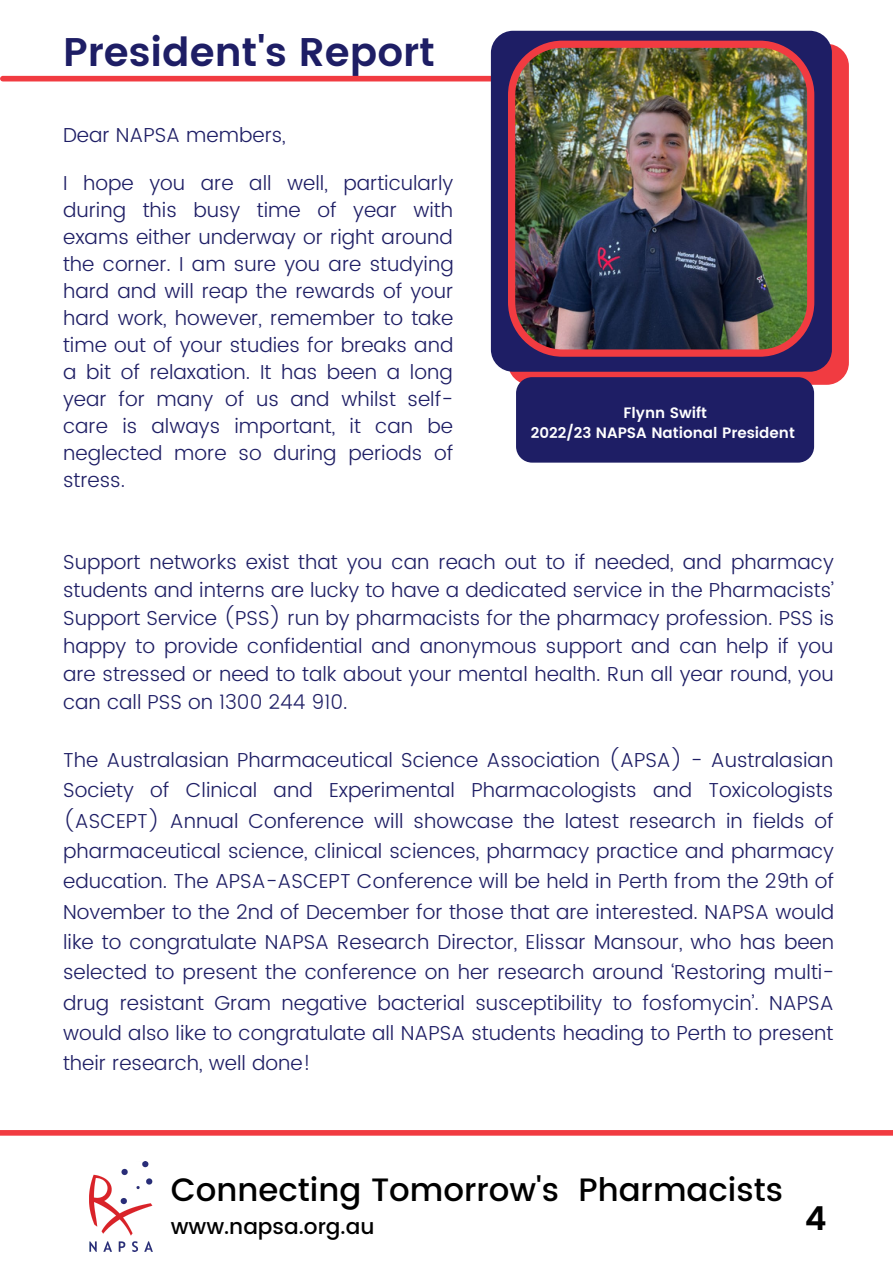
<style>
.page{position:relative;width:893px;height:1264px;background:#fff}
.page>*{position:absolute;margin:0;border:0;box-sizing:border-box;transform-origin:0 0}
.t1{font:600 40.05px "Poppins";color:#1e1e65}
.t2{font:600 33px "Poppins";color:#000}
.t3{font:500 32.4px "Poppins";color:#000}
.t4{font:500 21.6px "Poppins";color:#000}
.t5{font:300 20.25px/27px "Poppins";color:#1e1e65;text-align:justify}
.t6{font:600 15px/20px "Poppins";color:#fff;text-align:center}
</style>
<div class="page">
<div style="left:3px;top:76px;width:708px;height:5px;background:#f13b41"></div>
<img style="left:89px;top:1161px;width:63px;height:90px">
<div style="left:0;top:1129px;width:892px;height:6px;background:#f13b41"></div>
<div style="left:508px;top:44px;width:340px;height:341px;background:#f13b41;border-radius:22px"></div>
<div style="left:491px;top:31px;width:340px;height:341px;background:#1e1e65;border-radius:22px"></div>
<div style="left:516px;top:377px;width:298px;height:85px;background:#1e1e65;border-radius:16px"></div>
<img style="left:508px;top:41px;width:306px;height:316px">
<h1 class="t1" style="left:63px;top:29px;width:373px">President's Report</h1>
<p class="t5" style="left:63px;top:121px;width:224px">Dear NAPSA members,</p>
<p class="t5" style="left:63px;top:170px;width:392px">I hope you are all well, particularly during this busy time of year with exams either underway or right around the corner. I am sure you are studying hard and will reap the rewards of your hard work, however, remember to take time out of your studies for breaks and a bit of relaxation. It has been a long year for many of us and whilst self&shy;care is always important, it can be neglected more so during periods of stress.</p>
<p class="t6" style="left:531px;top:402px;width:265px">Flynn Swift<br>2022/23 NAPSA National President</p>
<p class="t5" style="left:63px;top:548px;width:772px;line-height:28px">Support networks exist that you can reach out to if needed, and pharmacy students and interns are lucky to have a dedicated service in the Pharmacists’ Support Service (PSS) run by pharmacists for the pharmacy profession. PSS is happy to provide confidential and anonymous support and can help if you are stressed or need to talk about your mental health. Run all year round, you can call PSS on 1300 244 910.</p>
<p class="t5" style="left:63px;top:744px;width:772px;line-height:30.3px">The Australasian Pharmaceutical Science Association (APSA) - Australasian Society of Clinical and Experimental Pharmacologists and Toxicologists (ASCEPT) Annual Conference will showcase the latest research in fields of pharmaceutical science, clinical sciences, pharmacy practice and pharmacy education. The APSA-ASCEPT Conference will be held in Perth from the 29th of November to the 2nd of December for those that are interested. NAPSA would like to congratulate NAPSA Research Director, Elissar Mansour, who has been selected to present the conference on her research around ‘Restoring multi&shy;drug resistant Gram negative bacterial susceptibility to fosfomycin’. NAPSA would also like to congratulate all NAPSA students heading to Perth to present their research, well done!</p>
<h3 class="t3" style="left:171px;top:1170px;width:613px">Connecting Tomorrow's Pharmacists</h3>
<p class="t4" style="left:171px;top:1213px;width:205px">www.napsa.org.au</p>
<h2 class="t2" style="left:804px;top:1199px;width:23px">4</h2>
</div>
